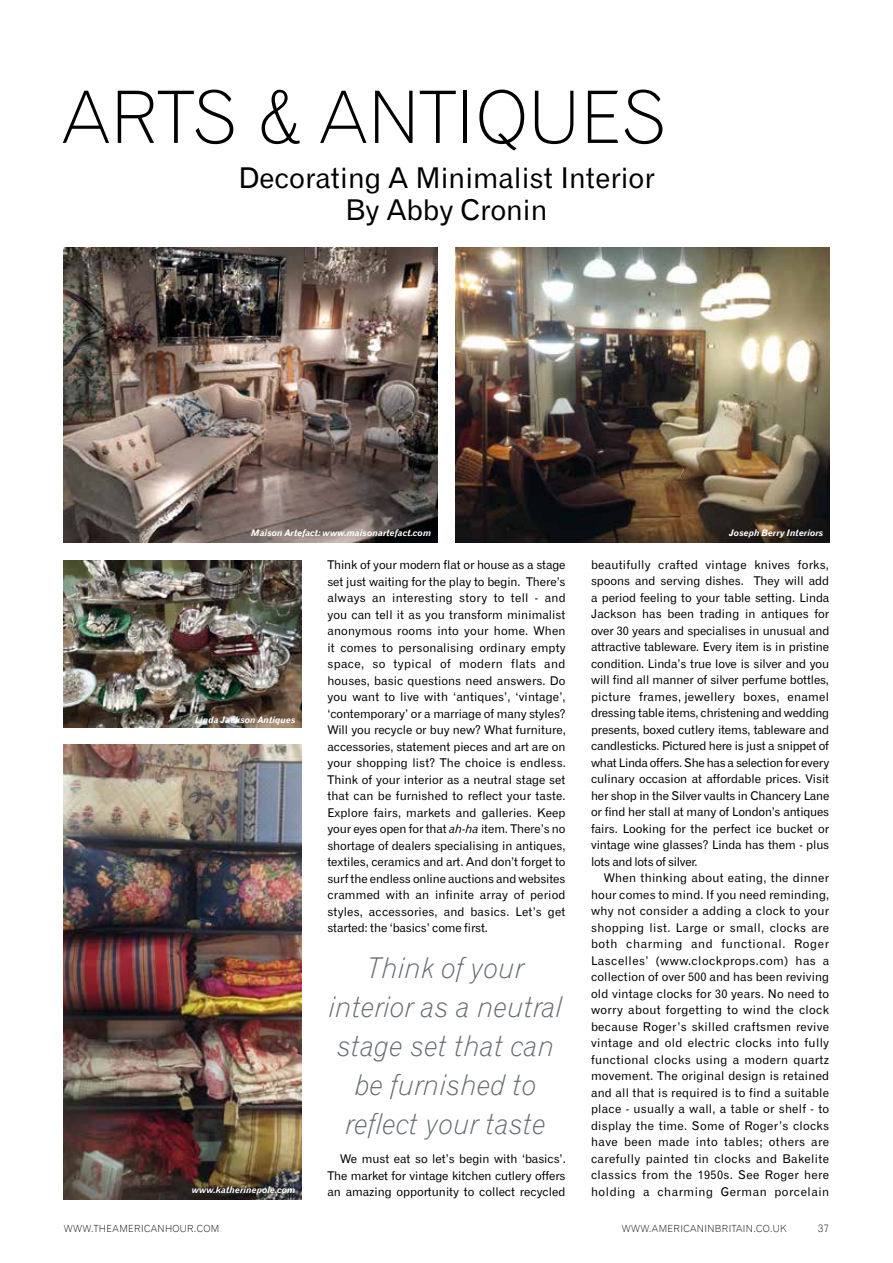
<style>
.page{position:relative;width:893px;height:1263px;background:#fff}
.page>*{position:absolute;margin:0;border:0;box-sizing:border-box;transform-origin:0 0}
.t1{font:72px "Gothic 720 BT Light B";letter-spacing:.01em;color:#000}
.t2{font:28.5px/39px "Gothic 720 BT Light Italic B";color:#626b71;text-align:center}
.t3{font:28.5px/31.5px "Gothic 720 BT Roman B";color:#000;text-align:center}
.t4{font:12px/16.5px "Gothic 720 BT Roman B";color:#000;text-align:justify}
.t5{font:10.5px "Gothic 720 BT Light B";color:#000}
.t6{font:9.75px "Gothic 720 BT Light B";letter-spacing:.04em;color:#000}
.t7{font:9px "Gothic 720 BT Bold Italic B";color:#fff}
.s1{font-family:"Gothic 720 BT Italic B"}
</style>
<div class="page">
<img style="left:64px;top:247px;width:374px;height:295px">
<img style="left:64px;top:744px;width:238px;height:455px">
<img style="left:64px;top:561px;width:238px;height:167px">
<img style="left:455px;top:247px;width:374px;height:295px">
<h1 class="t1" style="left:62px;top:73px;width:606px">ARTS &amp; ANTIQUES</h1>
<h2 class="t3" style="left:238px;top:162px;width:418px">Decorating A Minimalist Interior<br>By Abby Cronin</h2>
<p class="t7" style="left:251px;top:527px;width:182px">Maison Artefact: www.maisonartefact.com</p>
<p class="t7" style="left:729px;top:527px;width:96px">Joseph Berry Interiors</p>
<p class="t7" style="left:195px;top:714px;width:102px">Linda Jackson Antiques</p>
<p class="t7" style="left:192px;top:1184px;width:105px">www.katherinepole.com</p>
<p class="t4" style="left:327px;top:556px;width:240px">Think of your modern flat or house as a stage set just waiting for the play to begin. There’s always an interesting story to tell - and you can tell it as you transform minimalist anonymous rooms into your home. When it comes to personalising ordinary empty space, so typical of modern flats and houses, basic questions need answers. Do you want to live with ‘antiques’, ‘vintage’, ‘contemporary’ or a marriage of many styles?<br>Will you recycle or buy new? What furniture, accessories, statement pieces and art are on your shopping list? The choice is endless.<br>Think of your interior as a neutral stage set that can be furnished to reflect your taste.<br>Explore fairs, markets and galleries. Keep your eyes open for that <span class="s1">ah-ha</span> item. There’s no shortage of dealers specialising in antiques, textiles, ceramics and art. And don’t forget to surf the endless online auctions and websites crammed with an infinite array of period styles, accessories, and basics. Let’s get started: the ‘basics’ come first.</p>
<h2 class="t2" style="left:329px;top:948px;width:235px">Think of your interior as a neutral stage set that can be furnished to reflect your taste</h2>
<p class="t4" style="left:327px;top:1150px;width:240px;text-indent:13px">We must eat so let’s begin with ‘basics’.<br>The market for vintage kitchen cutlery offers an amazing opportunity to collect recycled</p>
<p class="t4" style="left:591px;top:556px;width:240px">beautifully crafted vintage knives forks, spoons and serving dishes. They will add a period feeling to your table setting. Linda Jackson has been trading in antiques for over 30 years and specialises in unusual and attractive tableware. Every item is in pristine condition. Linda’s true love is silver and you will find all manner of silver perfume bottles, picture frames, jewellery boxes, enamel dressing table items, christening and wedding presents, boxed cutlery items, tableware and candlesticks. Pictured here is just a snippet of what Linda offers. She has a selection for every culinary occasion at affordable prices. Visit her shop in the Silver vaults in Chancery Lane or find her stall at many of London’s antiques fairs. Looking for the perfect ice bucket or vintage wine glasses? Linda has them - plus lots and lots of silver.</p>
<p class="t4" style="left:591px;top:870px;width:240px;text-indent:13px">When thinking about eating, the dinner hour comes to mind. If you need reminding, why not consider a adding a clock to your shopping list. Large or small, clocks are both charming and functional. Roger Lascelles’ (www.clockprops.com) has a collection of over 500 and has been reviving old vintage clocks for 30 years. No need to worry about forgetting to wind the clock because Roger’s skilled craftsmen revive vintage and old electric clocks into fully functional clocks using a modern quartz movement. The original design is retained and all that is required is to find a suitable place - usually a wall, a table or shelf - to display the time. Some of Roger’s clocks have been made into tables; others are carefully painted tin clocks and Bakelite classics from the 1950s. See Roger here holding a charming German porcelain</p>
<p class="t6" style="left:64px;top:1222px;width:157px">WWW.THEAMERICANHOUR.COM</p>
<p class="t6" style="left:622px;top:1222px;width:166px">WWW.AMERICANINBRITAIN.CO.UK</p>
<p class="t5" style="left:818px;top:1221px;width:13px">37</p>
</div>
